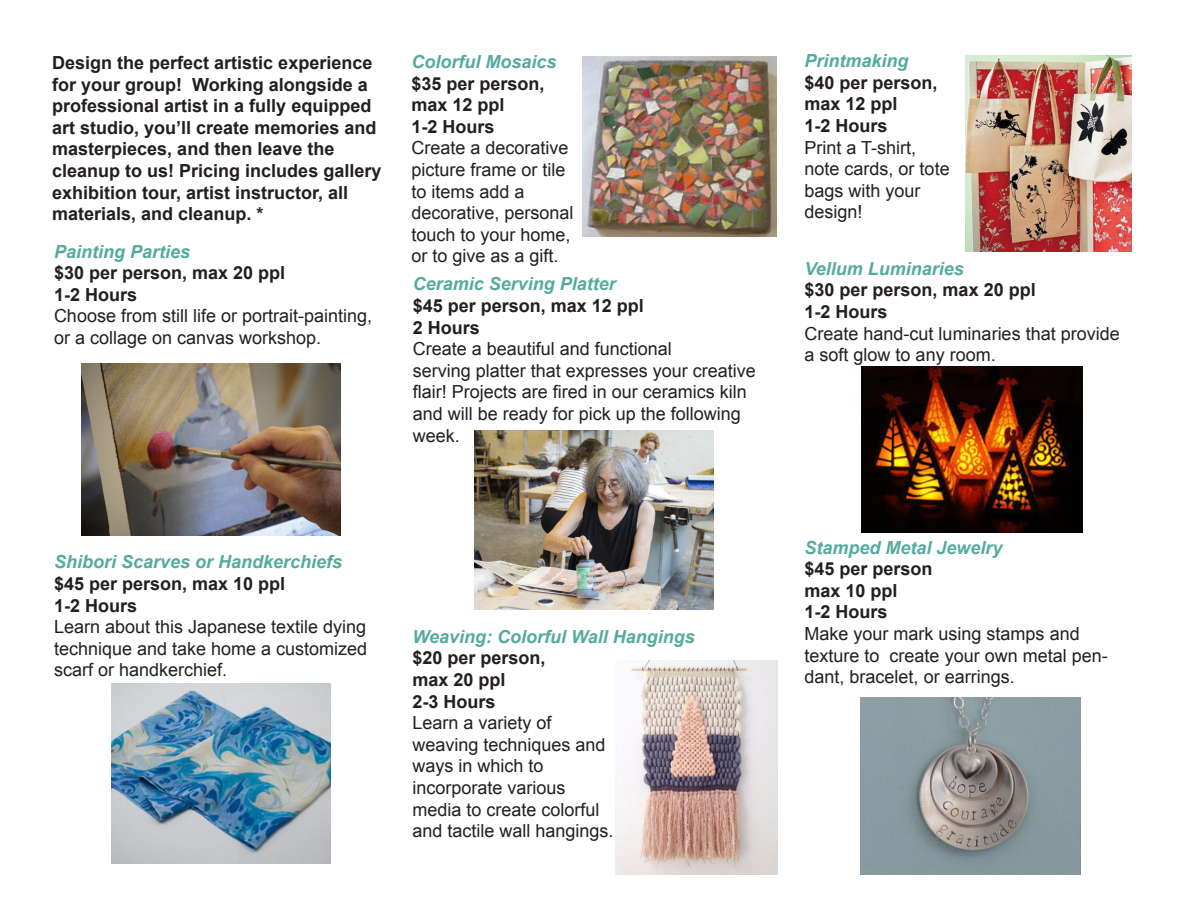
<style>
.page{position:relative;width:1188px;height:918px;background:#fff}
.page>*{position:absolute;margin:0;border:0;box-sizing:border-box;transform-origin:0 0}
.t1{font:18px/21.6px "Arial";color:#231f20}
.t2{font:700 18px/21.6px "Arial";color:#231f20}
.t3{font:italic 700 18px "Arial";color:#55aaa0}
</style>
<div class="page">
<img style="left:111px;top:684px;width:219px;height:180px">
<img style="left:583px;top:56px;width:193px;height:180px">
<img style="left:861px;top:367px;width:222px;height:166px">
<img style="left:966px;top:56px;width:166px;height:195px">
<img style="left:81px;top:363px;width:260px;height:173px">
<img style="left:475px;top:431px;width:238px;height:179px">
<img style="left:616px;top:661px;width:161px;height:213px">
<img style="left:861px;top:697px;width:219px;height:178px">
<p class="t2" style="left:52px;top:52px;width:322px">Design the perfect artistic experience for your group! Working alongside a</p>
<p class="t2" style="left:52px;top:96px;width:326px">professional artist in a fully equipped art studio, you’ll create memories and</p>
<p class="t2" style="left:52px;top:139px;width:284px">masterpieces, and then leave the</p>
<p class="t2" style="left:52px;top:160px;width:331px">cleanup to us! Pricing includes gallery</p>
<p class="t2" style="left:52px;top:182px;width:298px">exhibition tour, artist instructor, all</p>
<p class="t2" style="left:52px;top:204px;width:213px">materials, and cleanup. *</p>
<p class="t3" style="left:54px;top:239px;width:138px">Painting Parties</p>
<p class="t2" style="left:54px;top:263px;width:233px">$30 per person, max 20 ppl</p>
<p class="t2" style="left:54px;top:284px;width:85px">1-2 Hours</p>
<p class="t1" style="left:54px;top:305px;width:320px">Choose from still life or portrait-painting, or a collage on canvas workshop.</p>
<p class="t3" style="left:411px;top:50px;width:147px">Colorful Mosaics</p>
<p class="t2" style="left:411px;top:73px;width:135px">$35 per person,</p>
<p class="t2" style="left:411px;top:95px;width:95px">max 12 ppl</p>
<p class="t2" style="left:411px;top:116px;width:85px">1-2 Hours</p>
<p class="t1" style="left:411px;top:137px;width:159px">Create a decorative</p>
<p class="t1" style="left:411px;top:159px;width:156px">picture frame or tile</p>
<p class="t1" style="left:411px;top:181px;width:115px">to items add a</p>
<p class="t1" style="left:411px;top:202px;width:164px">decorative, personal</p>
<p class="t1" style="left:411px;top:224px;width:161px">touch to your home,</p>
<p class="t1" style="left:411px;top:245px;width:149px">or to give as a gift.</p>
<p class="t3" style="left:413px;top:272px;width:205px">Ceramic Serving Platter</p>
<p class="t2" style="left:413px;top:296px;width:233px">$45 per person, max 12 ppl</p>
<p class="t2" style="left:413px;top:317px;width:69px">2 Hours</p>
<p class="t1" style="left:413px;top:338px;width:261px">Create a beautiful and functional</p>
<p class="t1" style="left:413px;top:360px;width:345px">serving platter that expresses your creative flair! Projects are fired in our ceramics kiln and will be ready for pick up the following week.</p>
<p class="t3" style="left:54px;top:550px;width:290px">Shibori Scarves or Handkerchiefs</p>
<p class="t2" style="left:54px;top:573px;width:233px">$45 per person, max 10 ppl</p>
<p class="t2" style="left:54px;top:595px;width:85px">1-2 Hours</p>
<p class="t1" style="left:54px;top:616px;width:315px">Learn about this Japanese textile dying technique and take home a customized</p>
<p class="t1" style="left:54px;top:659px;width:175px">scarf or handkerchief.</p>
<p class="t3" style="left:412px;top:624px;width:284px">Weaving: Colorful Wall Hangings</p>
<p class="t2" style="left:412px;top:648px;width:135px">$20 per person,</p>
<p class="t2" style="left:412px;top:669px;width:95px">max 20 ppl</p>
<p class="t2" style="left:412px;top:691px;width:85px">2-3 Hours</p>
<p class="t1" style="left:412px;top:712px;width:141px">Learn a variety of</p>
<p class="t1" style="left:412px;top:734px;width:195px">weaving techniques and</p>
<p class="t1" style="left:412px;top:755px;width:133px">ways in which to</p>
<p class="t1" style="left:412px;top:777px;width:155px">incorporate various</p>
<p class="t1" style="left:412px;top:799px;width:189px">media to create colorful</p>
<p class="t1" style="left:412px;top:820px;width:203px">and tactile wall hangings.</p>
<p class="t3" style="left:805px;top:49px;width:106px">Printmaking</p>
<p class="t2" style="left:805px;top:72px;width:135px">$40 per person,</p>
<p class="t2" style="left:805px;top:94px;width:95px">max 12 ppl</p>
<p class="t2" style="left:805px;top:115px;width:85px">1-2 Hours</p>
<p class="t1" style="left:805px;top:137px;width:113px">Print a T-shirt,</p>
<p class="t1" style="left:805px;top:158px;width:147px">note cards, or tote</p>
<p class="t1" style="left:805px;top:180px;width:118px">bags with your</p>
<p class="t1" style="left:805px;top:201px;width:60px">design!</p>
<p class="t3" style="left:805px;top:256px;width:161px">Vellum Luminaries</p>
<p class="t2" style="left:805px;top:280px;width:233px">$30 per person, max 20 ppl</p>
<p class="t2" style="left:805px;top:301px;width:85px">1-2 Hours</p>
<p class="t1" style="left:805px;top:323px;width:317px">Create hand-cut luminaries that provide a soft glow to any room.</p>
<p class="t3" style="left:805px;top:535px;width:200px">Stamped Metal Jewelry</p>
<p class="t2" style="left:805px;top:559px;width:130px">$45 per person</p>
<p class="t2" style="left:805px;top:580px;width:95px">max 10 ppl</p>
<p class="t2" style="left:805px;top:602px;width:85px">1-2 Hours</p>
<p class="t1" style="left:805px;top:623px;width:277px">Make your mark using stamps and</p>
<p class="t1" style="left:805px;top:645px;width:305px">texture to create your own metal pen&shy;dant, bracelet, or earrings.</p>
</div>
